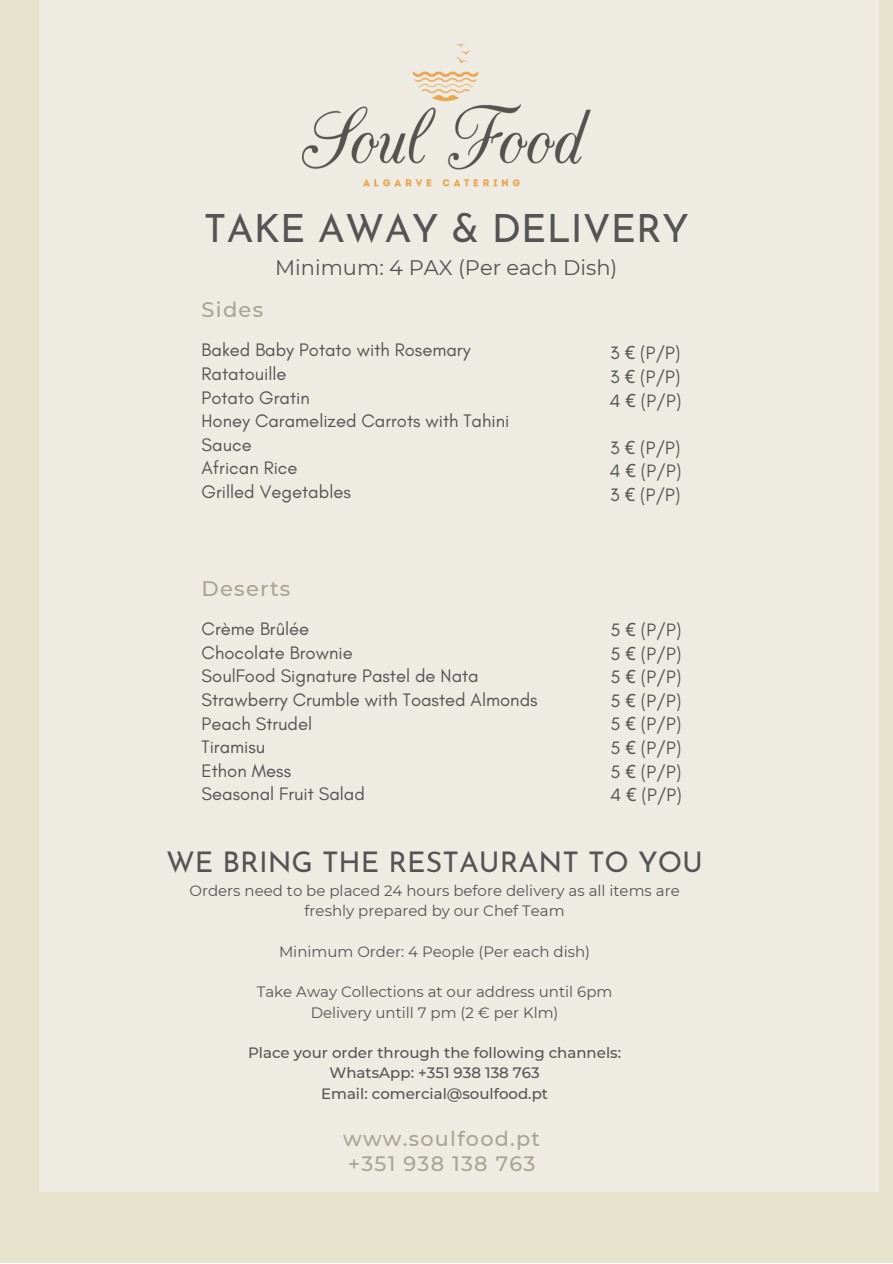
<style>
.page{position:relative;width:893px;height:1264px;background:#fff}
.page>*{position:absolute;margin:0;border:0;box-sizing:border-box;transform-origin:0 0}
.t1{font:39px "Josefin Sans";color:#545454}
.t2{font:28.5px "Josefin Sans";color:#545454}
.t3{font:21px "Montserrat";color:#545454}
.t4{font:500 21px "Montserrat";letter-spacing:.06em;color:#a8a592}
.t5{font:500 20.7px/24.5px "Montserrat";letter-spacing:.06em;color:#a8a592}
.t6{font:18.45px/23.5px "Glacial Indifference";color:#545454}
.t7{font:18.3px/23.5px "Glacial Indifference";color:#545454;text-align:justify}
.t8{font:15px/20.2px "Montserrat";color:#545454;text-align:center}
.t9{font:500 15px/20.2px "Montserrat";color:#545454;text-align:center}
.s1{font-family:"Noto Sans"}
</style>
<div class="page">
<div style="left:0;top:0;width:892px;height:1262px;background:#e8e3cc"></div>
<div style="left:40px;top:0;width:838px;height:1192px;background:#eeebe3"></div>
<img style="left:302px;top:43px;width:288px;height:144px">
<h1 class="t1" style="left:204px;top:212px;width:486px">TAKE AWAY &amp; DELIVERY</h1>
<p class="t3" style="left:275px;top:255px;width:344px">Minimum: 4 PAX (Per each Dish)</p>
<p class="t4" style="left:201px;top:297px;width:63px">Sides</p>
<p class="t6" style="left:201px;top:338px;width:309px">Baked Baby Potato with Rosemary<br>Ratatouille<br>Potato Gratin<br>Honey Caramelized Carrots with Tahini<br>Sauce<br>African Rice<br>Grilled Vegetables</p>
<p class="t4" style="left:201px;top:575px;width:90px">Deserts</p>
<p class="t6" style="left:201px;top:617px;width:337px">Crème Brûlée<br>Chocolate Brownie<br>SoulFood Signature Pastel de Nata<br>Strawberry Crumble with Toasted Almonds<br>Peach Strudel<br>Tiramisu<br>Ethon Mess<br>Seasonal Fruit Salad</p>
<p class="t7" style="left:609px;top:341px;width:73px">3 <span class="s1">€</span> (P/P)<br>3 <span class="s1">€</span> (P/P)<br>4 <span class="s1">€</span> (P/P)</p>
<p class="t7" style="left:609px;top:435px;width:73px">3 <span class="s1">€</span> (P/P)<br>4 <span class="s1">€</span> (P/P)<br>3 <span class="s1">€</span> (P/P)</p>
<p class="t7" style="left:610px;top:617px;width:73px">5 <span class="s1">€</span> (P/P)<br>5 <span class="s1">€</span> (P/P)<br>5 <span class="s1">€</span> (P/P)<br>5 <span class="s1">€</span> (P/P)<br>5 <span class="s1">€</span> (P/P)<br>5 <span class="s1">€</span> (P/P)<br>5 <span class="s1">€</span> (P/P)<br>4 <span class="s1">€</span> (P/P)</p>
<h2 class="t2" style="left:166px;top:851px;width:538px">WE BRING THE RESTAURANT TO YOU</h2>
<p class="t8" style="left:189px;top:880px;width:491px">Orders need to be placed 24 hours before delivery as all items are freshly prepared by our Chef Team</p>
<p class="t8" style="left:279px;top:941px;width:313px">Minimum Order: 4 People (Per each dish)</p>
<p class="t8" style="left:257px;top:981px;width:357px">Take Away Collections at our address until 6pm<br>Delivery untill 7 pm (2 € per Klm)</p>
<p class="t9" style="left:248px;top:1042px;width:374px">Place your order through the following channels:<br>WhatsApp: +351 938 138 763<br>Email: comercial@soulfood.pt</p>
<p class="t5" style="left:343px;top:1126px;width:198px">www.soulfood.pt +351 938 138 763</p>
</div>
